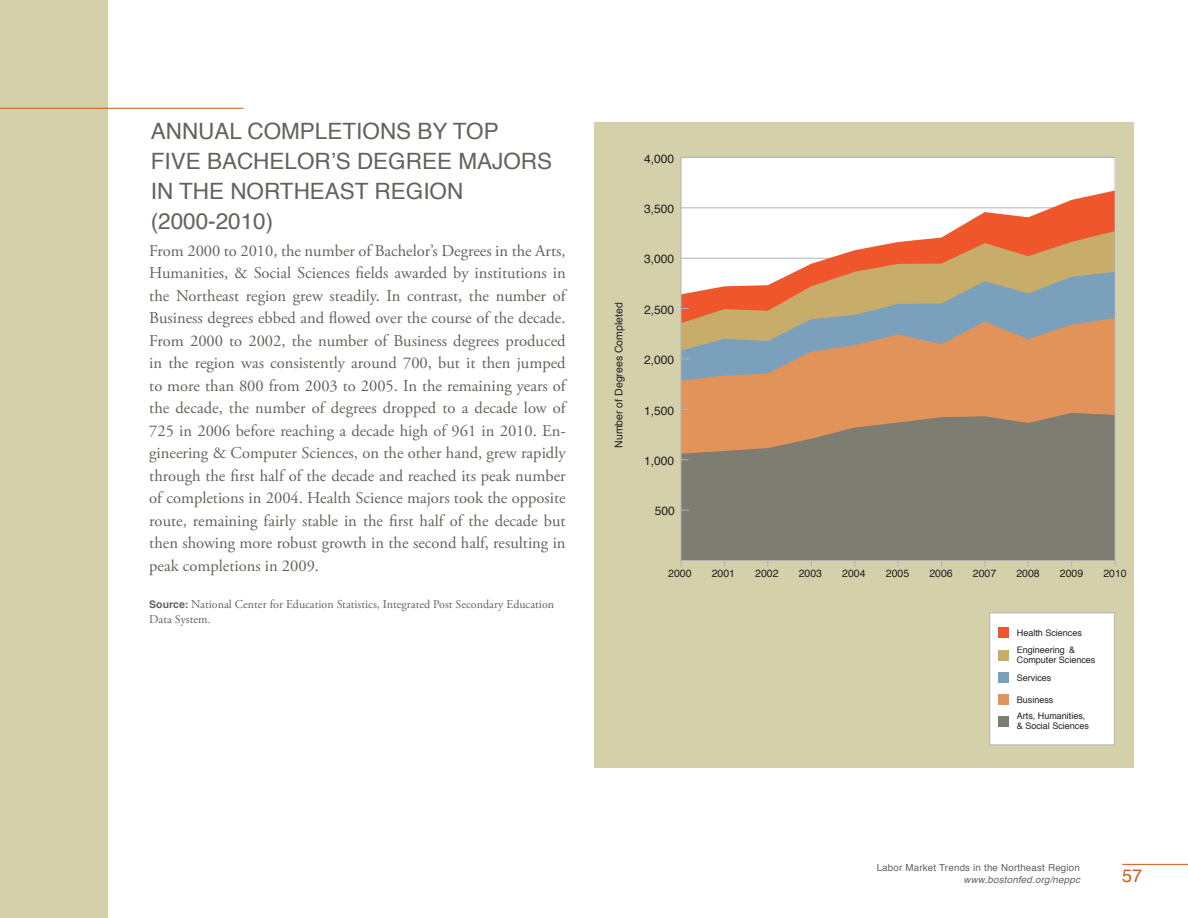
<style>
.page{position:relative;width:1188px;height:918px;background:#fff}
.page>*{position:absolute;margin:0;border:0;box-sizing:border-box;transform-origin:0 0}
.BodyText{font:22.5px/30px "Helvetica";color:#63635b}
.t1{font:18px "Helvetica";color:#ce5b19}
.BodyText-2{font:16.5px/22.5px "Adobe Garamond Pro";color:#63635b;text-align:justify}
.BodyText-3{font:12px/15px "Adobe Garamond Pro";color:#63635b}
.t2{font:12px "Helvetica";color:#231f20}
.t3{font:10.5px "Helvetica";color:#231f20}
.t4{font:9.75px "Helvetica";letter-spacing:.02em;color:#63635b}
.t5{font:italic 9.75px "Helvetica";letter-spacing:.02em;color:#63635b}
.t6{font:9px/10.5px "Helvetica";color:#231f20}
.s1{font-family:"Helvetica";font-weight:700;font-size:10.5px}
</style>
<div class="page">
<div style="left:0;top:0;width:108px;height:918px;background:#d3d0aa"></div>
<hr style="left:1122px;top:864px;width:66px;height:1px;background:#ce5b19">
<hr style="left:0;top:108px;width:244px;height:1px;background:#ce5b19">
<div style="left:594px;top:122px;width:540px;height:645px;background:#d3d0aa"></div>
<div style="left:681px;top:157px;width:434px;height:403px;background:#fff"></div>
<svg style="left:683px;top:191px;width:430px;height:40px"></svg>
<svg style="left:683px;top:231px;width:430px;height:41px"></svg>
<svg style="left:683px;top:272px;width:430px;height:46px;background:#b8a086"></svg>
<svg style="left:683px;top:318px;width:430px;height:95px;background:#c89771"></svg>
<svg style="left:683px;top:413px;width:430px;height:146px;background:#887f6f"></svg>
<div style="left:990px;top:613px;width:124px;height:132px;background:#fff"></div>
<div style="left:989px;top:613px;width:126px;height:132px;border:1px solid #b2b3b7"></div>
<div style="left:998px;top:628px;width:10px;height:10px;background:#f0562c"></div>
<div style="left:998px;top:650px;width:10px;height:10px;background:#c7ad69"></div>
<div style="left:998px;top:672px;width:10px;height:10px;background:#7ba0bb"></div>
<div style="left:998px;top:694px;width:10px;height:11px;background:#e2935a"></div>
<div style="left:998px;top:716px;width:10px;height:11px;background:#7d7d72"></div>
<p class="BodyText" style="left:151px;top:117px;width:403px">ANNUAL COMPLETIONS BY TOP<br>FIVE BACHELOR’S DEGREE MAJORS<br>IN THE NORTHEAST REGION</p>
<p class="BodyText" style="left:151px;top:207px;width:124px">(2000-2010)</p>
<p class="BodyText-2" style="left:149px;top:240px;width:418px">From 2000 to 2010, the number of Bachelor’s Degrees in the Arts, Humanities, &amp; Social Sciences fields awarded by institutions in the Northeast region grew steadily. In contrast, the number of Business degrees ebbed and flowed over the course of the decade.<br>From 2000 to 2002, the number of Business degrees produced in the region was consistently around 700, but it then jumped to more than 800 from 2003 to 2005. In the remaining years of the decade, the number of degrees dropped to a decade low of 725 in 2006 before reaching a decade high of 961 in 2010. En&shy;gineering &amp; Computer Sciences, on the other hand, grew rapidly through the first half of the decade and reached its peak number of completions in 2004. Health Science majors took the opposite route, remaining fairly stable in the first half of the decade but then showing more robust growth in the second half, resulting in peak completions in 2009.</p>
<p class="BodyText-3" style="left:149px;top:597px;width:406px"><span class="s1">Source:</span> National Center for Education Statistics, Integrated Post Secondary Education<br>Data System.</p>
<p class="t3" style="left:612px;top:448px;width:147px;rotate:-90deg">Number of Degrees Completed</p>
<p class="t2" style="left:644px;top:150px;width:32px">4,000</p>
<p class="t2" style="left:644px;top:201px;width:32px">3,500</p>
<p class="t2" style="left:644px;top:251px;width:32px">3,000</p>
<p class="t2" style="left:644px;top:302px;width:32px">2,500</p>
<p class="t2" style="left:644px;top:352px;width:32px">2,000</p>
<p class="t2" style="left:644px;top:402px;width:32px">1,500</p>
<p class="t2" style="left:644px;top:453px;width:32px">1,000</p>
<p class="t2" style="left:655px;top:503px;width:22px">500</p>
<p class="t3" style="left:668px;top:566px;width:25px">2000</p>
<p class="t3" style="left:712px;top:566px;width:25px">2001</p>
<p class="t3" style="left:755px;top:566px;width:25px">2002</p>
<p class="t3" style="left:799px;top:566px;width:25px">2003</p>
<p class="t3" style="left:842px;top:566px;width:25px">2004</p>
<p class="t3" style="left:886px;top:566px;width:25px">2005</p>
<p class="t3" style="left:929px;top:566px;width:25px">2006</p>
<p class="t3" style="left:973px;top:566px;width:25px">2007</p>
<p class="t3" style="left:1016px;top:566px;width:25px">2008</p>
<p class="t3" style="left:1060px;top:566px;width:25px">2009</p>
<p class="t3" style="left:1103px;top:566px;width:25px">2010</p>
<p class="t6" style="left:1017px;top:628px;width:67px">Health Sciences</p>
<p class="t6" style="left:1017px;top:645px;width:80px">Engineering &amp;<br>Computer Sciences</p>
<p class="t6" style="left:1017px;top:673px;width:36px">Services</p>
<p class="t6" style="left:1017px;top:712px;width:74px;line-height:9.4px">Arts, Humanities, &amp; Social Sciences</p>
<p class="t6" style="left:1017px;top:695px;width:38px">Business</p>
<p class="t4" style="left:877px;top:861px;width:205px">Labor Market Trends in the Northeast Region</p>
<p class="t5" style="left:964px;top:871px;width:118px">www.bostonfed.org/neppc</p>
<p class="t1" style="left:1122px;top:864px;width:22px">57</p>
</div>
